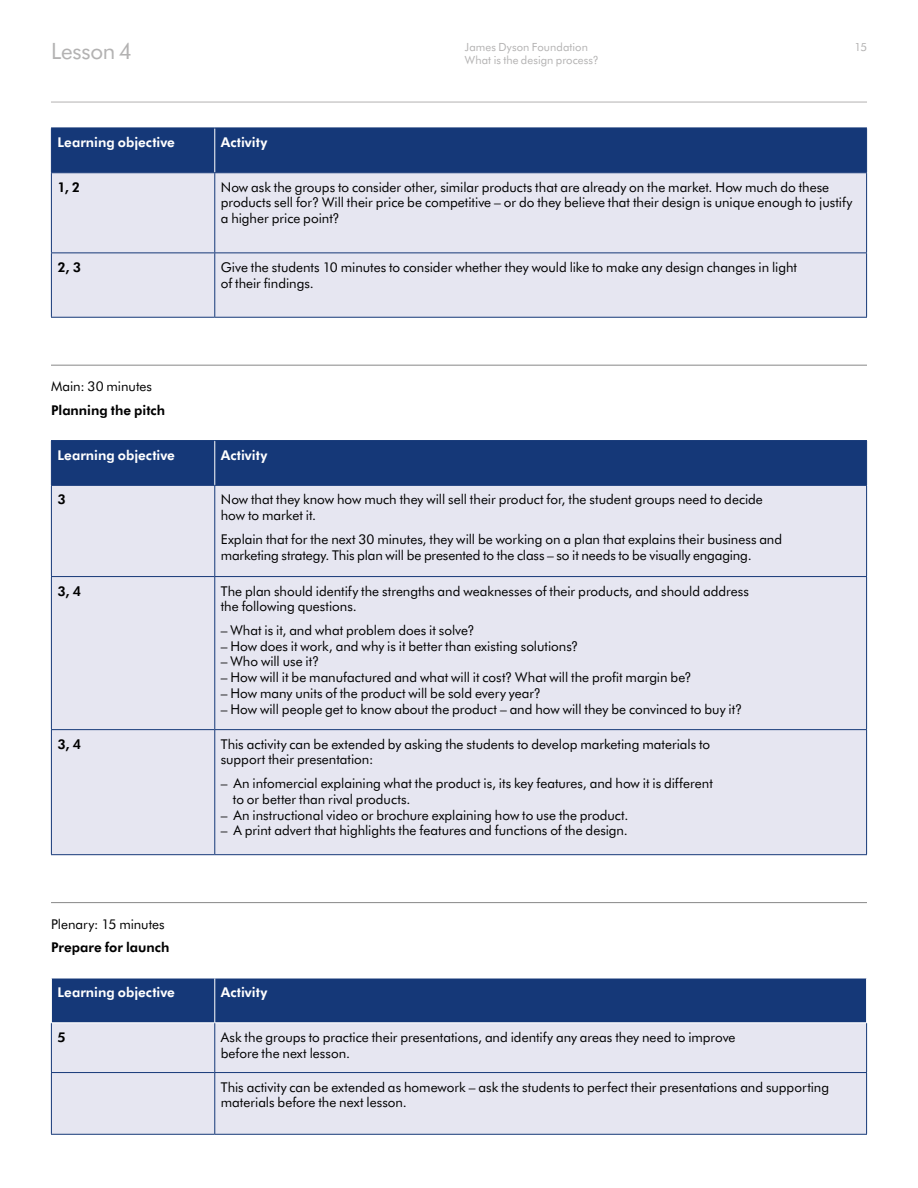
<style>
.page{position:relative;width:918px;height:1188px;background:#fff}
.page>*{position:absolute;margin:0;border:0;box-sizing:border-box;transform-origin:0 0}
.t1{font:22.5px "Futura BT";letter-spacing:-.01em;color:#b3b2b2}
.t2{font:13.5px/15.8px "Futura BT";color:#000}
.t3{font:800 13.5px "Futura BT";letter-spacing:.005em;color:#fff}
.t4{font:800 13.5px "Futura BT";color:#000}
.t5{font:11.25px/13.5px "Futura BT";letter-spacing:.005em;color:#b3b2b2}
</style>
<div class="page">
<hr style="left:51px;top:102px;width:816px;height:1px;background:#b3b2b2">
<div style="left:52px;top:129px;width:814px;height:43px;background:#153878"></div>
<div style="left:52px;top:173px;width:814px;height:144px;background:#e6e6f1"></div>
<hr style="left:214px;top:128px;width:1px;height:44px;background:#fff">
<hr style="left:51px;top:128px;width:164px;height:1px;background:#153878">
<hr style="left:51px;top:128px;width:1px;height:44px;background:#153878">
<hr style="left:215px;top:128px;width:652px;height:1px;background:#153878">
<hr style="left:866px;top:128px;width:1px;height:44px;background:#153878">
<hr style="left:51px;top:172px;width:164px;height:1px;background:#153878">
<hr style="left:215px;top:172px;width:652px;height:1px;background:#153878">
<hr style="left:51px;top:173px;width:1px;height:79px;background:#153878">
<hr style="left:214px;top:173px;width:1px;height:79px;background:#153878">
<hr style="left:866px;top:173px;width:1px;height:79px;background:#153878">
<hr style="left:51px;top:252px;width:164px;height:1px;background:#153878">
<hr style="left:51px;top:253px;width:1px;height:64px;background:#153878">
<hr style="left:215px;top:252px;width:652px;height:1px;background:#153878">
<hr style="left:214px;top:253px;width:1px;height:64px;background:#153878">
<hr style="left:866px;top:253px;width:1px;height:64px;background:#153878">
<hr style="left:51px;top:317px;width:164px;height:1px;background:#153878">
<hr style="left:215px;top:317px;width:652px;height:1px;background:#153878">
<hr style="left:51px;top:365px;width:816px;height:1px;background:#878787">
<div style="left:52px;top:441px;width:814px;height:44px;background:#153878"></div>
<div style="left:52px;top:486px;width:814px;height:368px;background:#e6e6f1"></div>
<hr style="left:214px;top:441px;width:1px;height:44px;background:#fff">
<hr style="left:51px;top:440px;width:164px;height:1px;background:#153878">
<hr style="left:51px;top:441px;width:1px;height:44px;background:#153878">
<hr style="left:215px;top:440px;width:652px;height:1px;background:#153878">
<hr style="left:866px;top:441px;width:1px;height:44px;background:#153878">
<hr style="left:51px;top:485px;width:164px;height:1px;background:#153878">
<hr style="left:215px;top:485px;width:652px;height:1px;background:#153878">
<hr style="left:51px;top:486px;width:1px;height:90px;background:#153878">
<hr style="left:214px;top:486px;width:1px;height:90px;background:#153878">
<hr style="left:866px;top:486px;width:1px;height:90px;background:#153878">
<hr style="left:51px;top:576px;width:164px;height:1px;background:#153878">
<hr style="left:51px;top:577px;width:1px;height:152px;background:#153878">
<hr style="left:215px;top:576px;width:652px;height:1px;background:#153878">
<hr style="left:214px;top:577px;width:1px;height:152px;background:#153878">
<hr style="left:866px;top:577px;width:1px;height:152px;background:#153878">
<hr style="left:51px;top:729px;width:164px;height:1px;background:#153878">
<hr style="left:51px;top:730px;width:1px;height:124px;background:#153878">
<hr style="left:215px;top:729px;width:652px;height:1px;background:#153878">
<hr style="left:214px;top:730px;width:1px;height:124px;background:#153878">
<hr style="left:866px;top:730px;width:1px;height:124px;background:#153878">
<hr style="left:51px;top:854px;width:164px;height:1px;background:#153878">
<hr style="left:215px;top:854px;width:652px;height:1px;background:#153878">
<hr style="left:51px;top:902px;width:816px;height:1px;background:#878787">
<div style="left:52px;top:979px;width:814px;height:43px;background:#153878"></div>
<div style="left:52px;top:1023px;width:814px;height:111px;background:#e6e6f1"></div>
<hr style="left:214px;top:978px;width:1px;height:44px;background:#fff">
<hr style="left:51px;top:1023px;width:1px;height:49px;background:#153878">
<hr style="left:214px;top:1023px;width:1px;height:49px;background:#153878">
<hr style="left:866px;top:1023px;width:1px;height:49px;background:#153878">
<hr style="left:51px;top:1072px;width:164px;height:1px;background:#153878">
<hr style="left:51px;top:1073px;width:1px;height:61px;background:#153878">
<hr style="left:215px;top:1072px;width:652px;height:1px;background:#153878">
<hr style="left:214px;top:1073px;width:1px;height:61px;background:#153878">
<hr style="left:866px;top:1073px;width:1px;height:61px;background:#153878">
<hr style="left:51px;top:1134px;width:164px;height:1px;background:#153878">
<hr style="left:215px;top:1134px;width:652px;height:1px;background:#153878">
<h1 class="t1" style="left:51px;top:36px;width:83px">Lesson 4</h1>
<p class="t5" style="left:465px;top:40px;width:135px">James Dyson Foundation<br>What is the design process?</p>
<p class="t5" style="left:854px;top:40px;width:14px">15</p>
<p class="t3" style="left:57px;top:133px;width:119px">Learning objective</p>
<p class="t3" style="left:221px;top:133px;width:48px">Activity</p>
<p class="t4" style="left:57px;top:178px;width:24px">1, 2</p>
<p class="t2" style="left:221px;top:179px;width:633px">Now ask the groups to consider other, similar products that are already on the market. How much do these products sell for? Will their price be competitive – or do they believe that their design is unique enough to justify a higher price point?</p>
<p class="t4" style="left:57px;top:258px;width:25px">2, 3</p>
<p class="t2" style="left:221px;top:259px;width:578px">Give the students 10 minutes to consider whether they would like to make any design changes in light of their findings.</p>
<p class="t2" style="left:51px;top:378px;width:102px">Main: 30 minutes</p>
<p class="t4" style="left:51px;top:401px;width:116px">Planning the pitch</p>
<p class="t3" style="left:57px;top:446px;width:119px">Learning objective</p>
<p class="t3" style="left:221px;top:446px;width:48px">Activity</p>
<p class="t4" style="left:57px;top:490px;width:10px">3</p>
<p class="t2" style="left:221px;top:491px;width:544px">Now that they know how much they will sell their product for, the student groups need to decide how to market it.</p>
<p class="t2" style="left:221px;top:531px;width:563px">Explain that for the next 30 minutes, they will be working on a plan that explains their business and marketing strategy. This plan will be presented to the class – so it needs to be visually engaging.</p>
<p class="t4" style="left:57px;top:582px;width:25px">3, 4</p>
<p class="t2" style="left:221px;top:583px;width:530px">The plan should identify the strengths and weaknesses of their products, and should address the following questions.</p>
<p class="t2" style="left:221px;top:622px;width:255px">– What is it, and what problem does it solve?</p>
<p class="t2" style="left:221px;top:638px;width:359px">– How does it work, and why is it better than existing solutions?</p>
<p class="t2" style="left:221px;top:653px;width:100px">– Who will use it?</p>
<p class="t2" style="left:221px;top:669px;width:472px">– How will it be manufactured and what will it cost? What will the profit margin be?</p>
<p class="t2" style="left:221px;top:685px;width:322px">– How many units of the product will be sold every year?</p>
<p class="t2" style="left:221px;top:701px;width:523px">– How will people get to know about the product – and how will they be convinced to buy it?</p>
<p class="t4" style="left:57px;top:735px;width:25px">3, 4</p>
<p class="t2" style="left:221px;top:736px;width:491px">This activity can be extended by asking the students to develop marketing materials to support their presentation:</p>
<p class="t2" style="left:233px;top:775px;width:481px;text-indent:-12px">– An infomercial explaining what the product is, its key features, and how it is different to or better than rival products.</p>
<p class="t2" style="left:221px;top:807px;width:409px">– An instructional video or brochure explaining how to use the product.</p>
<p class="t2" style="left:221px;top:822px;width:409px">– A print advert that highlights the features and functions of the design.</p>
<p class="t2" style="left:51px;top:915px;width:115px">Plenary: 15 minutes</p>
<p class="t4" style="left:51px;top:938px;width:120px">Prepare for launch</p>
<p class="t3" style="left:57px;top:983px;width:119px">Learning objective</p>
<p class="t3" style="left:221px;top:983px;width:48px">Activity</p>
<p class="t4" style="left:57px;top:1028px;width:10px">5</p>
<p class="t2" style="left:221px;top:1029px;width:516px">Ask the groups to practice their presentations, and identify any areas they need to improve before the next lesson.</p>
<p class="t2" style="left:221px;top:1078px;width:610px">This activity can be extended as homework – ask the students to perfect their presentations and supporting materials before the next lesson.</p>
</div>
